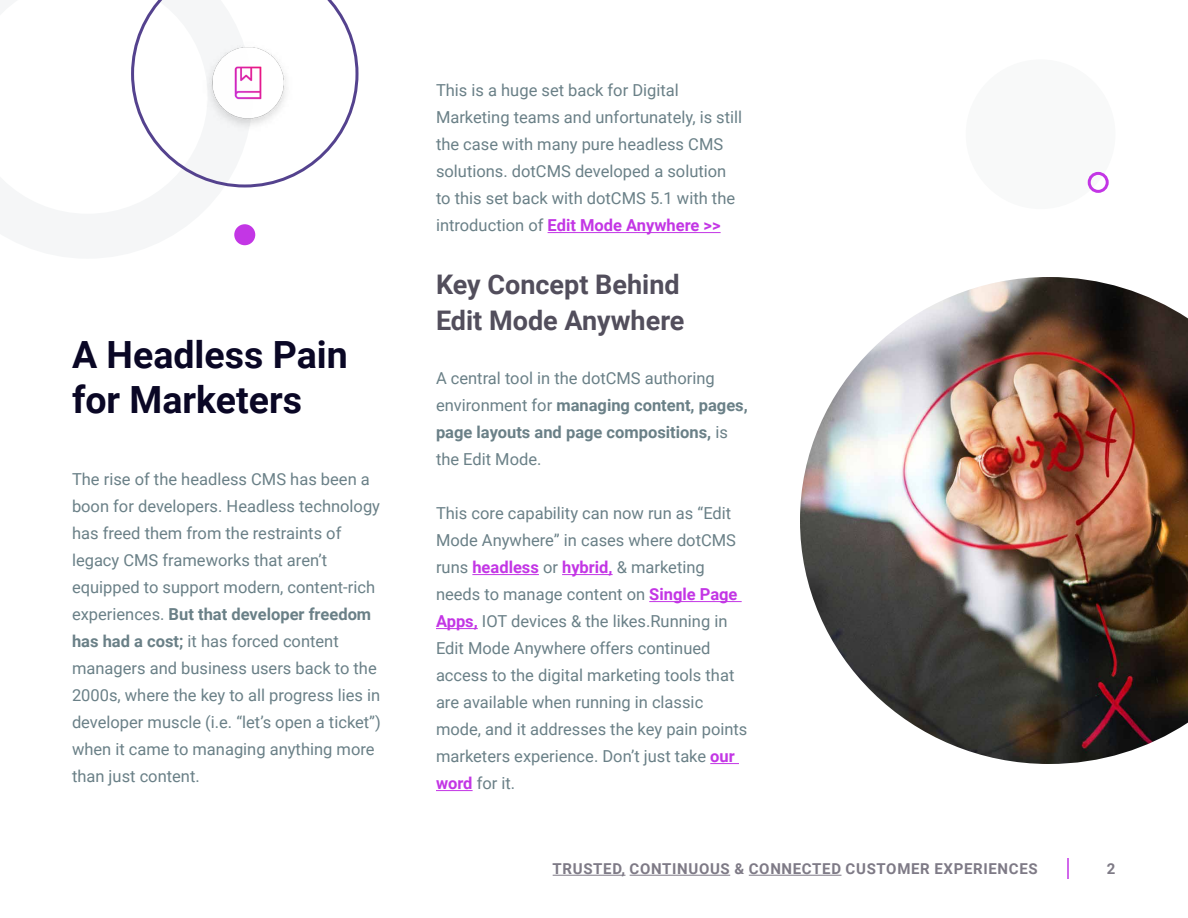
<style>
.page{position:relative;width:1188px;height:918px;background:#fff}
.page>*{position:absolute;margin:0;border:0;box-sizing:border-box;transform-origin:0 0}
.t1{font:700 37.5px/45px "Roboto";color:#0a0725}
.t2{font:700 27px/36px "Roboto";color:#524e5c}
.t3{font:16.5px/27px "Roboto";color:#6a8087}
.t4{font:700 15px "Roboto";letter-spacing:.045em;color:#7e7a86}
.s1{font-weight:700}
.s2{font-weight:700;color:#c336e5}
</style>
<div class="page">
<hr style="left:1067px;top:858px;width:2px;height:21px;background:#c336e5">
<hr style="left:553px;top:875px;width:72px;height:1px;background:#7e7a86">
<hr style="left:630px;top:875px;width:100px;height:1px;background:#7e7a86">
<hr style="left:749px;top:875px;width:92px;height:1px;background:#7e7a86">
<hr style="left:548px;top:232px;width:173px;height:1px;background:#c336e5">
<hr style="left:472px;top:574px;width:67px;height:1px;background:#c336e5">
<hr style="left:562px;top:574px;width:51px;height:1px;background:#c336e5">
<hr style="left:649px;top:601px;width:93px;height:1px;background:#c336e5">
<hr style="left:436px;top:628px;width:42px;height:1px;background:#c336e5">
<svg style="left:710px;top:763px;width:29px;height:1px"></svg>
<hr style="left:436px;top:790px;width:37px;height:1px;background:#c336e5">
<div style="left:234px;top:224px;width:21px;height:21px;background:#c336e5;border-radius:50%"></div>
<svg style="left:131px;top:0;width:227px;height:188px"></svg>
<img style="left:199px;top:38px;width:98px;height:98px">
<img style="left:800px;top:277px;width:388px;height:487px">
<div style="left:966px;top:59px;width:149px;height:150px;background:#f8f9f9;border-radius:50%"></div>
<div style="left:1088px;top:172px;width:21px;height:21px;border:3px solid #c336e5;border-radius:50%"></div>
<h1 class="t1" style="left:72px;top:331px;width:277px">A Headless Pain for Marketers</h1>
<p class="t3" style="left:72px;top:465px;width:310px">The rise of the headless CMS has been a boon for developers. Headless technology has freed them from the restraints of legacy CMS frameworks that aren’t equipped to support modern, content-rich experiences. <span class="s1">But that developer freedom has had a cost;</span> it has forced content managers and business users back to the 2000s, where the key to all progress lies in developer muscle (i.e. “let’s open a ticket”) when it came to managing anything more than just content.</p>
<p class="t3" style="left:436px;top:76px;width:308px">This is a huge set back for Digital Marketing teams and unfortunately, is still the case with many pure headless CMS solutions. dotCMS developed a solution to this set back with dotCMS 5.1 with the introduction of <span class="s2">Edit Mode Anywhere &gt;&gt;</span></p>
<h2 class="t2" style="left:436px;top:266px;width:250px">Key Concept Behind<br>Edit Mode Anywhere</h2>
<p class="t3" style="left:436px;top:364px;width:313px">A central tool in the dotCMS authoring environment for <span class="s1">managing content, pages, page layouts and page compositions,</span> is the Edit Mode.</p>
<p class="t3" style="left:436px;top:499px;width:313px">This core capability can now run as “Edit Mode Anywhere” in cases where dotCMS runs <span class="s2">headless</span> or <span class="s2">hybrid,</span> &amp; marketing needs to manage content on <span class="s2">Single Page Apps,</span> IOT devices &amp; the likes.Running in Edit Mode Anywhere offers continued access to the digital marketing tools that are available when running in classic mode, and it addresses the key pain points marketers experience. Don’t just take <span class="s2">our word</span> for it.</p>
<p class="t4" style="left:553px;top:858px;width:487px">TRUSTED, CONTINUOUS &amp; CONNECTED CUSTOMER EXPERIENCES</p>
<p class="t4" style="left:1107px;top:858px;width:10px">2</p>
</div>
